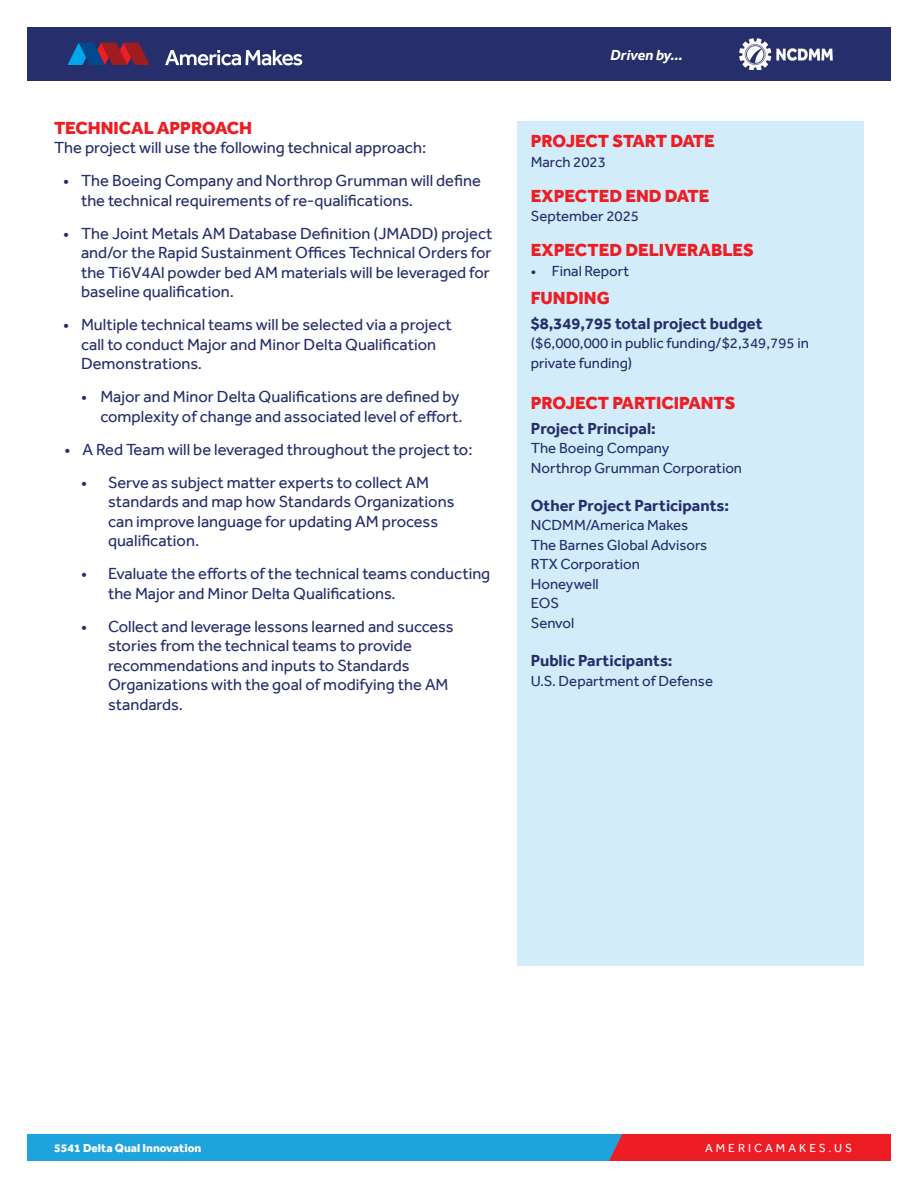
<style>
.page{position:relative;width:918px;height:1188px;background:#fff}
.page>*{position:absolute;margin:0;border:0;box-sizing:border-box;transform-origin:0 0}
.Red_Heading{font:800 18px "Effra";color:#ee1d23}
.Body_Copy{font:16.5px/19.5px "Effra";color:#262e6b}
.Sidebar-Bold_sub_hea{font:700 16.5px "Effra";color:#262e6b}
.Sidebar-Body_copy{font:15px/19.5px "Effra";color:#262e6b}
.Sidebar-Bold_sub_hea-2{font:15px/19.5px "Effra";color:#262e6b}
.t1{font:italic 700 15px "Effra";letter-spacing:-.005em;color:#fff}
.t2{font:800 12px "Effra";color:#fff}
.t3{font:12px "Effra";letter-spacing:.25em;color:#fff}
</style>
<div class="page">
<div style="left:27px;top:27px;width:864px;height:54px;background:#262e6b"></div>
<svg style="left:67px;top:43px;width:83px;height:22px"></svg>
<svg style="left:165px;top:50px;width:137px;height:15px"></svg>
<img style="left:740px;top:38px;width:92px;height:32px">
<div style="left:27px;top:1134px;width:840px;height:27px;background:#1ea3dc"></div>
<div style="left:609px;top:1134px;width:282px;height:27px;background:#ee1d23"></div>
<div style="left:517px;top:122px;width:347px;height:844px;background:#d3ecfa"></div>
<p class="Red_Heading" style="left:54px;top:117px;width:200px">TECHNICAL APPROACH</p>
<p class="Body_Copy" style="left:54px;top:138px;width:374px">The project will use the following technical approach:</p>
<p class="Body_Copy" style="left:81px;top:171px;width:401px;text-indent:-18px">• The Boeing Company and Northrop Grumman will define the technical requirements of re-qualifications.</p>
<p class="Body_Copy" style="left:81px;top:223px;width:413px;text-indent:-18px">• The Joint Metals AM Database Definition (JMADD) project and/or the Rapid Sustainment Offices Technical Orders for the Ti6V4Al powder bed AM materials will be leveraged for baseline qualification.</p>
<p class="Body_Copy" style="left:81px;top:315px;width:372px;text-indent:-18px">• Multiple technical teams will be selected via a project call to conduct Major and Minor Delta Qualification<br>Demonstrations.</p>
<p class="Body_Copy" style="left:81px;top:387px;width:383px;text-align:right">• Major and Minor Delta Qualifications are defined by complexity of change and associated level of effort.</p>
<p class="Body_Copy" style="left:64px;top:439px;width:410px">• A Red Team will be leveraged throughout the project to:</p>
<p class="Body_Copy" style="left:108px;top:472px;width:348px;text-indent:-27px">• Serve as subject matter experts to collect AM standards and map how Standards Organizations can improve language for updating AM process qualification.</p>
<p class="Body_Copy" style="left:108px;top:564px;width:384px;text-indent:-27px">• Evaluate the efforts of the technical teams conducting the Major and Minor Delta Qualifications.</p>
<p class="Body_Copy" style="left:108px;top:616px;width:347px;text-indent:-27px">• Collect and leverage lessons learned and success stories from the technical teams to provide recommendations and inputs to Standards Organizations with the goal of modifying the AM standards.</p>
<p class="t1" style="left:610px;top:46px;width:74px">Driven by...</p>
<p class="Red_Heading" style="left:531px;top:130px;width:185px">PROJECT START DATE</p>
<p class="Sidebar-Body_copy" style="left:531px;top:152px;width:77px">March 2023</p>
<p class="Red_Heading" style="left:531px;top:185px;width:180px">EXPECTED END DATE</p>
<p class="Sidebar-Body_copy" style="left:531px;top:206px;width:110px">September 2025</p>
<p class="Red_Heading" style="left:531px;top:239px;width:225px">EXPECTED DELIVERABLES</p>
<p class="Sidebar-Body_copy" style="left:531px;top:261px;width:100px">• Final Report</p>
<p class="Red_Heading" style="left:531px;top:287px;width:80px">FUNDING</p>
<p class="Sidebar-Bold_sub_hea" style="left:531px;top:313px;width:233px">$8,349,795 total project budget</p>
<p class="Sidebar-Bold_sub_hea-2" style="left:531px;top:333px;width:280px">($6,000,000 in public funding/$2,349,795 in private funding)</p>
<p class="Red_Heading" style="left:531px;top:392px;width:206px">PROJECT PARTICIPANTS</p>
<p class="Sidebar-Bold_sub_hea" style="left:531px;top:418px;width:127px">Project Principal:</p>
<p class="Sidebar-Body_copy" style="left:531px;top:438px;width:213px">The Boeing Company<br>Northrop Grumman Corporation</p>
<p class="Sidebar-Bold_sub_hea" style="left:531px;top:496px;width:200px">Other Project Participants:</p>
<p class="Sidebar-Body_copy" style="left:531px;top:515px;width:178px">NCDMM/America Makes<br>The Barnes Global Advisors<br>RTX Corporation<br>Honeywell<br>EOS<br>Senvol</p>
<p class="Sidebar-Bold_sub_hea" style="left:531px;top:651px;width:143px">Public Participants:</p>
<p class="Sidebar-Body_copy" style="left:531px;top:671px;width:184px">U.S. Department of Defense</p>
<p class="t2" style="left:54px;top:1140px;width:149px">5541 Delta Qual Innovation</p>
<p class="t3" style="left:705px;top:1140px;width:149px">AMERICAMAKES.US</p>
</div>
